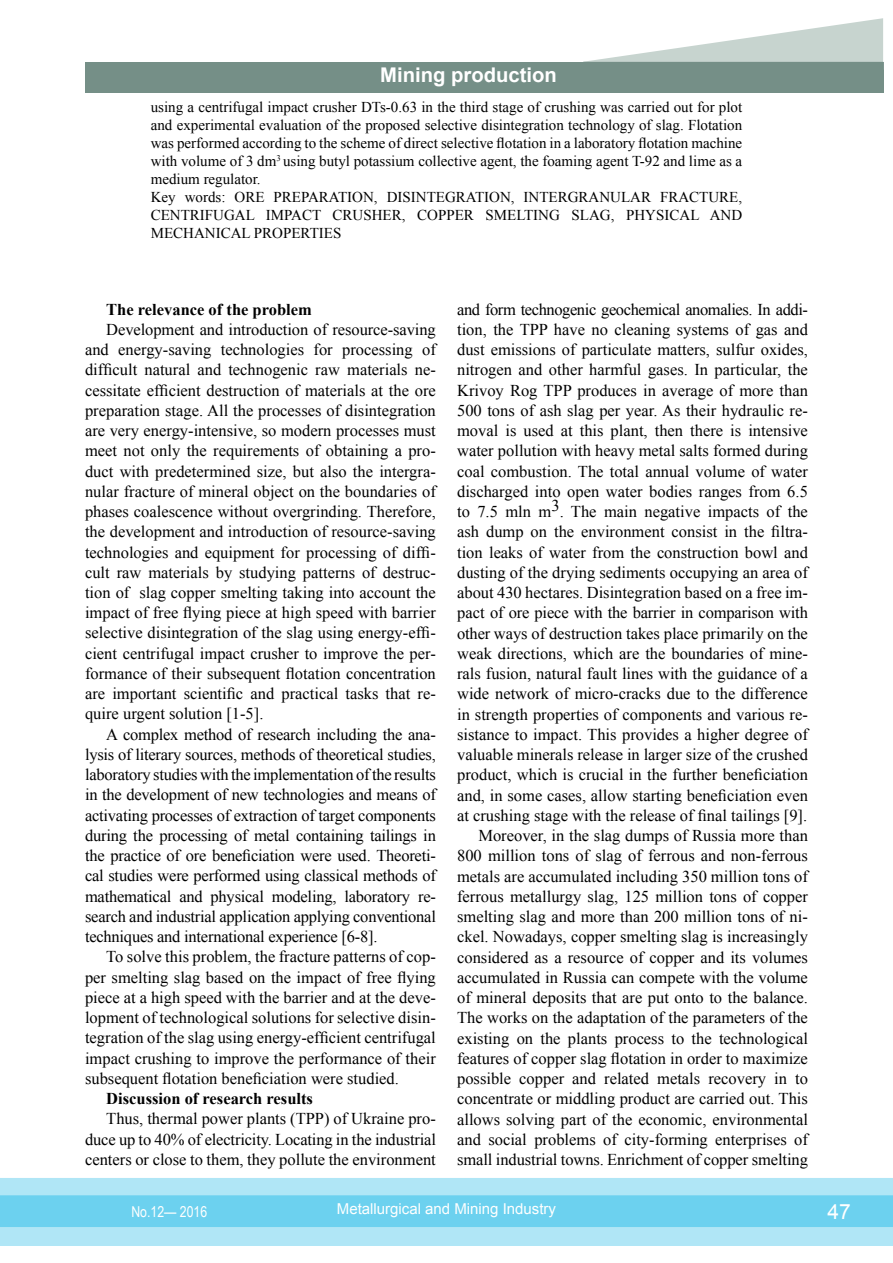
<style>
.page{position:relative;width:893px;height:1263px;background:#fff}
.page>*{position:absolute;margin:0;border:0;box-sizing:border-box;transform-origin:0 0}
.t1{font:21px "Arial";color:#fff}
.t2{font:700 20.25px "Arial";color:#fff}
.t3{font:16.5px/20.2px "Times New Roman";color:#000;text-align:justify}
.t4{font:700 16.5px "Times New Roman";color:#000}
.t5{font:15px/18px "Times New Roman";color:#000}
.t6{font:15px "Arial";color:#fff}
.t7{font:15px "Arial Narrow";color:#fff}
</style>
<div class="page">
<div style="left:0;top:1178px;width:893px;height:68px;background:#b0e6f6"></div>
<div style="left:0;top:1195px;width:893px;height:32px;background:#6cd1ef;border:2px solid #6cd1ef"></div>
<div style="left:85px;top:62px;width:798px;height:30px;background:#758f87"></div>
<svg style="left:583px;top:18px;width:300px;height:44px"></svg>
<p class="t2" style="left:380px;top:61px;width:178px">Mining production</p>
<p class="t5" style="left:151px;top:98px;width:593px">using a centrifugal impact crusher DTs-0.63 in the third stage of crushing was carried out for plot and experimental evaluation of the proposed selective disintegration technology of slag. Flotation was performed according to the scheme of direct selective flotation in a laboratory flotation machine with volume of 3 dm<sup>3</sup> using butyl potassium collective agent, the foaming agent T-92 and lime as a medium regulator.<br>Key words: ORE PREPARATION, DISINTEGRATION, INTERGRANULAR FRACTURE, CENTRIFUGAL IMPACT CRUSHER, COPPER SMELTING SLAG, PHYSICAL AND MECHANICAL PROPERTIES</p>
<p class="t4" style="left:106px;top:298px;width:207px">The relevance of the problem</p>
<p class="t3" style="left:85px;top:319px;width:352px;text-indent:21px">Development and introduction of resource-saving and energy-saving technologies for processing of difficult natural and technogenic raw materials ne&shy;cessitate efficient destruction of materials at the ore preparation stage. All the processes of disintegration are very energy-intensive, so modern processes must meet not only the requirements of obtaining a pro&shy;duct with predetermined size, but also the intergra&shy;nular fracture of mineral object on the boundaries of phases coalescence without overgrinding. Therefore, the development and introduction of resource-saving technologies and equipment for processing of diffi&shy;cult raw materials by studying patterns of destruc&shy;tion of slag copper smelting taking into account the impact of free flying piece at high speed with barrier selective disintegration of the slag using energy-effi&shy;cient centrifugal impact crusher to improve the per&shy;formance of their subsequent flotation concentration are important scientific and practical tasks that re&shy;quire urgent solution [1-5].</p>
<p class="t3" style="left:85px;top:724px;width:352px;text-indent:21px">A complex method of research including the ana&shy;lysis of literary sources, methods of theoretical studies, laboratory studies with the implementation of the results in the development of new technologies and means of activating processes of extraction of target components during the processing of metal containing tailings in the practice of ore beneficiation were used. Theoreti&shy;cal studies were performed using classical methods of mathematical and physical modeling, laboratory re&shy;search and industrial application applying conventional techniques and international experience [6-8].</p>
<p class="t3" style="left:85px;top:946px;width:352px;text-indent:21px">To solve this problem, the fracture patterns of cop&shy;per smelting slag based on the impact of free flying piece at a high speed with the barrier and at the deve&shy;lopment of technological solutions for selective disin&shy;tegration of the slag using energy-efficient centrifugal impact crushing to improve the performance of their subsequent flotation beneficiation were studied.</p>
<p class="t4" style="left:106px;top:1087px;width:208px">Discussion of research results</p>
<p class="t3" style="left:85px;top:1108px;width:352px;text-indent:21px">Thus, thermal power plants (TPP) of Ukraine pro&shy;duce up to 40% of electricity. Locating in the industrial centers or close to them, they pollute the environment</p>
<p class="t3" style="left:457px;top:299px;width:352px;text-align:right">and form technogenic geochemical anomalies. In addi&shy;tion, the TPP have no cleaning systems of gas and dust emissions of particulate matters, sulfur oxides, nitrogen and other harmful gases. In particular, the Krivoy Rog TPP produces in average of more than 500 tons of ash slag per year. As their hydraulic re&shy;moval is used at this plant, then there is intensive water pollution with heavy metal salts formed during coal combustion. The total annual volume of water discharged into open water bodies ranges from 6.5 to 7.5 mln m3. The main negative impacts of the ash dump on the environment consist in the filtra&shy;tion leaks of water from the construction bowl and dusting of the drying sediments occupying an area of about 430 hectares. Disintegration based on a free im&shy;pact of ore piece with the barrier in comparison with other ways of destruction takes place primarily on the weak directions, which are the boundaries of mine&shy;rals fusion, natural fault lines with the guidance of a wide network of micro-cracks due to the difference in strength properties of components and various re&shy;sistance to impact. This provides a higher degree of valuable minerals release in larger size of the crushed product, which is crucial in the further beneficiation and, in some cases, allow starting beneficiation even at crushing stage with the release of final tailings [9].<br>Moreover, in the slag dumps of Russia more than 800 million tons of slag of ferrous and non-ferrous metals are accumulated including 350 million tons of ferrous metallurgy slag, 125 million tons of copper smelting slag and more than 200 million tons of ni&shy;ckel. Nowadays, copper smelting slag is increasingly considered as a resource of copper and its volumes accumulated in Russia can compete with the volume of mineral deposits that are put onto to the balance.<br>The works on the adaptation of the parameters of the existing on the plants process to the technological features of copper slag flotation in order to maximize possible copper and related metals recovery in to concentrate or middling product are carried out. This allows solving part of the economic, environmental and social problems of city-forming enterprises of small industrial towns. Enrichment of copper smelting</p>
<p class="t7" style="left:131px;top:1200px;width:77px">No.12— 2016</p>
<p class="t6" style="left:337px;top:1199px;width:221px">Metallurgical and Mining Industry</p>
<p class="t1" style="left:827px;top:1197px;width:25px">47</p>
</div>
